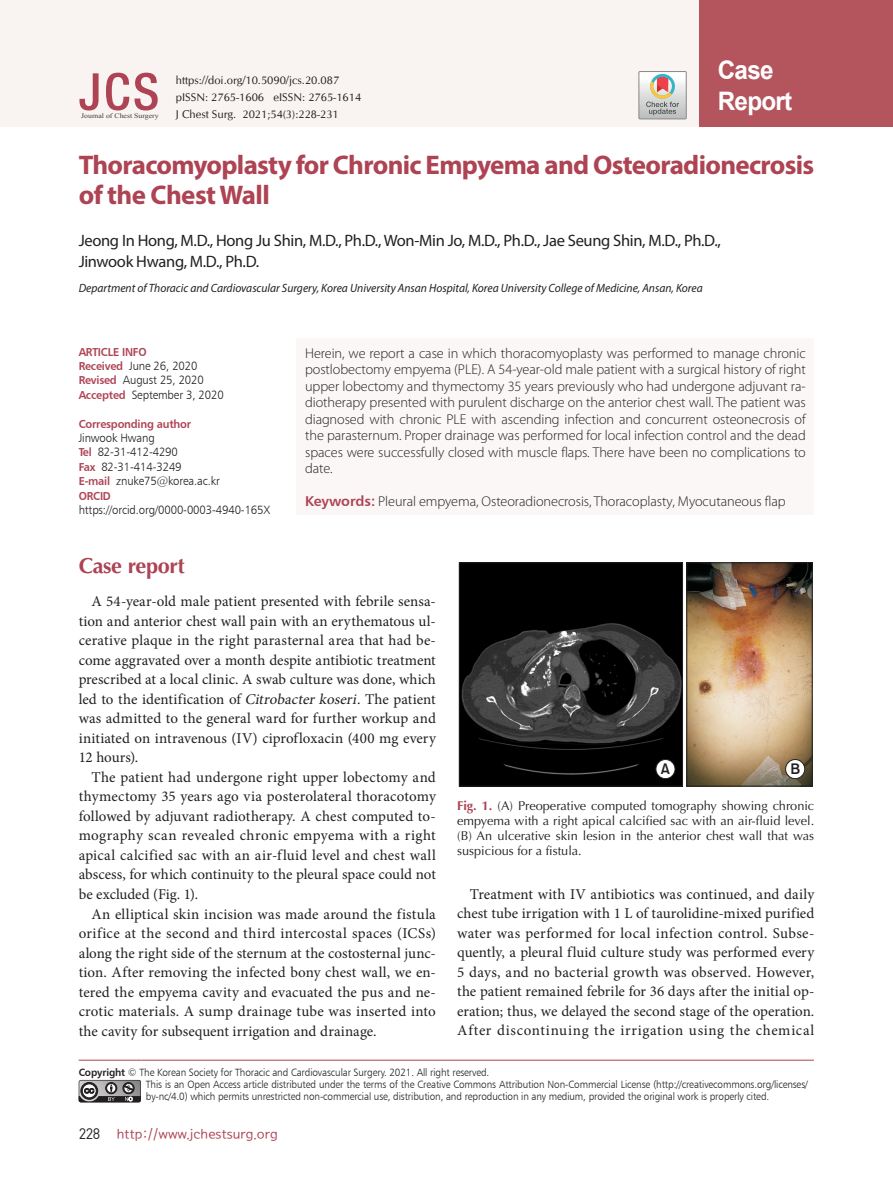
<style>
.page{position:relative;width:893px;height:1191px;background:#fff}
.page>*{position:absolute;margin:0;border:0;box-sizing:border-box;transform-origin:0 0}
.t1{font:500 condensed 51px "Helvetica Neue LT Std";color:#ad4353}
.t2{font:700 27px/30px "Myriad Pro";letter-spacing:-.025em;color:#ad4353}
.t3{font:700 25.5px/30.6px "Arial";letter-spacing:-.03em;color:#fff;scale:.95 1}
.t4{font:700 21.75px "Optima LT Std";letter-spacing:-.02em;color:#ad4353}
.t5{font:16.5px/21px "Myriad Pro";letter-spacing:-.02em;color:#231f20}
.t6{font:15px/19.5px "Minion Pro";letter-spacing:.005em;color:#231f20;text-align:justify}
.t7{font:15px "Gothic 725 BT Bold A";color:#231f20}
.t8{font:300 14.25px/16.5px "Myriad Pro";letter-spacing:-.005em;color:#231f20;text-align:justify}
.t9{font:13.5px "Seoul Namsan M";color:#ad4353}
.t10{font:12.75px/15px "Optima LT Std";color:#231f20;text-align:justify}
.t11{font:12px/14.4px "Humanist 777 BT Light B";letter-spacing:-.01em;color:#231f20;scale:.95 1}
.t12{font:italic 12px "Myriad Pro";color:#231f20;scale:.96 1}
.t13{font:11.55px "Humanist 777 BT Bold B";letter-spacing:-.02em;color:#ad4353;scale:.95 1}
.t14{font:11.25px/17.2px "CG Omega";color:#231f20}
.t15{font:10.5px/12.1px "Humanist 777 BT Light B";letter-spacing:-.01em;color:#231f20;scale:.95 1}
.t16{font:6.9px "Times New Roman";color:#3e3e3f;scale:1.13 1}
.s1{font-family:"Humanist 777 BT Bold B";font-size:11.55px;color:#ad4353}
.s2{font-family:"Humanist 777 BT Bold B";font-weight:400;color:#ad4353}
.s3{font-style:italic}
.s4{font-weight:700;color:#ad4353}
.s5{font-family:"Humanist 777 BT Bold B"}
.s6{font-family:"Dinreg";font-size:15px;color:#231f20}
</style>
<div class="page">
<div style="left:0;top:0;width:893px;height:126px;background:#f9f3f2"></div>
<div style="left:699px;top:0;width:194px;height:126px;background:#b4555e"></div>
<div style="left:297px;top:338px;width:517px;height:176px;background:#fbf7f6"></div>
<hr style="left:79px;top:1060px;width:63px;height:1px;background:#ad4353">
<hr style="left:142px;top:1060px;width:672px;height:1px;background:#ad4353">
<svg style="left:79px;top:1080px;width:62px;height:22px"></svg>
<div style="left:639px;top:71px;width:47px;height:48px;border:1px solid #888688"></div>
<svg style="left:639px;top:72px;width:47px;height:47px"></svg>
<svg style="left:459px;top:562px;width:354px;height:224px;background:#51463a"></svg>
<h3 class="t3" style="left:718px;top:56px;width:80px">Case<br>Report</h3>
<h2 class="t2" style="left:79px;top:149px;width:737px">Thoracomyoplasty for Chronic Empyema and Osteoradionecrosis of the Chest Wall</h2>
<p class="t5" style="left:79px;top:230px;width:644px">Jeong In Hong, M.D., Hong Ju Shin, M.D., Ph.D., Won-Min Jo, M.D., Ph.D., Jae Seung Shin, M.D., Ph.D.,<br>Jinwook Hwang, M.D., Ph.D.</p>
<p class="t12" style="left:79px;top:280px;width:652px">Department of Thoracic and Cardiovascular Surgery, Korea University Ansan Hospital, Korea University College of Medicine, Ansan, Korea</p>
<h1 class="t1" style="left:79px;top:61px;width:82px">JCS</h1>
<p class="t16" style="left:81px;top:111px;width:70px">Journal of Chest Surgery</p>
<p class="t14" style="left:176px;top:71px;width:187px">https://doi.org/10.5090/jcs.20.087 pISSN: 2765-1606 eISSN: 2765-1614<br>J Chest Surg. 2021;54(3):228-231</p>
<p class="t13" style="left:79px;top:344px;width:73px">ARTICLE INFO</p>
<p class="t11" style="left:79px;top:358px;width:154px"><span class="s1">Received</span> June 26, 2020<br><span class="s1">Revised</span> August 25, 2020<br><span class="s1">Accepted</span> September 3, 2020</p>
<p class="t13" style="left:79px;top:416px;width:120px">Corresponding author</p>
<p class="t11" style="left:79px;top:430px;width:150px">Jinwook Hwang<br><span class="s1">Tel</span> 82-31-412-4290<br><span class="s1">Fax</span> 82-31-414-3249<br><span class="s1">E-mail</span> znuke75@korea.ac.kr</p>
<p class="t13" style="left:79px;top:488px;width:35px">ORCID</p>
<p class="t11" style="left:79px;top:502px;width:203px">https://orcid.org/0000-0003-4940-165X</p>
<p class="t8" style="left:305px;top:345px;width:502px">Herein, we report a case in which thoracomyoplasty was performed to manage chronic postlobectomy empyema (PLE). A 54-year-old male patient with a surgical history of right upper lobectomy and thymectomy 35 years previously who had undergone adjuvant ra&shy;diotherapy presented with purulent discharge on the anterior chest wall. The patient was diagnosed with chronic PLE with ascending infection and concurrent osteonecrosis of the parasternum. Proper drainage was performed for local infection control and the dead spaces were successfully closed with muscle flaps. There have been no complications to date.</p>
<p class="t8" style="left:305px;top:493px;width:482px"><span class="s2">Keywords:</span> Pleural empyema, Osteoradionecrosis, Thoracoplasty, Myocutaneous flap</p>
<h3 class="t4" style="left:79px;top:553px;width:107px">Case report</h3>
<p class="t6" style="left:79px;top:592px;width:359px;text-indent:13px">A 54-year-old male patient presented with febrile sensa&shy;tion and anterior chest wall pain with an erythematous ul&shy;cerative plaque in the right parasternal area that had be&shy;come aggravated over a month despite antibiotic treatment prescribed at a local clinic. A swab culture was done, which led to the identification of <span class="s3">Citrobacter koseri</span>. The patient was admitted to the general ward for further workup and initiated on intravenous (IV) ciprofloxacin (400 mg every 12 hours).</p>
<p class="t6" style="left:79px;top:767px;width:359px;text-indent:13px">The patient had undergone right upper lobectomy and thymectomy 35 years ago via posterolateral thoracotomy followed by adjuvant radiotherapy. A chest computed to&shy;mography scan revealed chronic empyema with a right apical calcified sac with an air-fluid level and chest wall abscess, for which continuity to the pleural space could not be excluded (Fig. 1).</p>
<p class="t6" style="left:79px;top:904px;width:359px;text-indent:13px">An elliptical skin incision was made around the fistula orifice at the second and third intercostal spaces (ICSs) along the right side of the sternum at the costosternal junc&shy;tion. After removing the infected bony chest wall, we en&shy;tered the empyema cavity and evacuated the pus and ne&shy;crotic materials. A sump drainage tube was inserted into the cavity for subsequent irrigation and drainage.</p>
<p class="t7" style="left:661px;top:760px;width:11px">A</p>
<p class="t7" style="left:790px;top:760px;width:11px">B</p>
<p class="t10" style="left:457px;top:798px;width:359px"><span class="s4">Fig. 1.</span> (A) Preoperative computed tomography showing chronic empyema with a right apical calcified sac with an air-fluid level. (B) An ulcerative skin lesion in the anterior chest wall that was suspicious for a fistula.</p>
<p class="t6" style="left:457px;top:884px;width:359px;text-indent:13px">Treatment with IV antibiotics was continued, and daily chest tube irrigation with 1 L of taurolidine-mixed purified water was performed for local infection control. Subse&shy;quently, a pleural fluid culture study was performed every 5 days, and no bacterial growth was observed. However, the patient remained febrile for 36 days after the initial op&shy;eration; thus, we delayed the second stage of the operation.<br>After discontinuing the irrigation using the chemical</p>
<p class="t15" style="left:146px;top:1065px;width:698px;text-indent:-67px"><span class="s5">Copyright</span> © The Korean Society for Thoracic and Cardiovascular Surgery. 2021. All right reserved.<br>This is an Open Access article distributed under the terms of the Creative Commons Attribution Non-Commercial License (http://creativecommons.org/licenses/ by-nc/4.0) which permits unrestricted non-commercial use, distribution, and reproduction in any medium, provided the original work is properly cited.</p>
<p class="t9" style="left:79px;top:1126px;width:201px"><span class="s6">228</span> http://www.jchestsurg.org</p>
</div>
